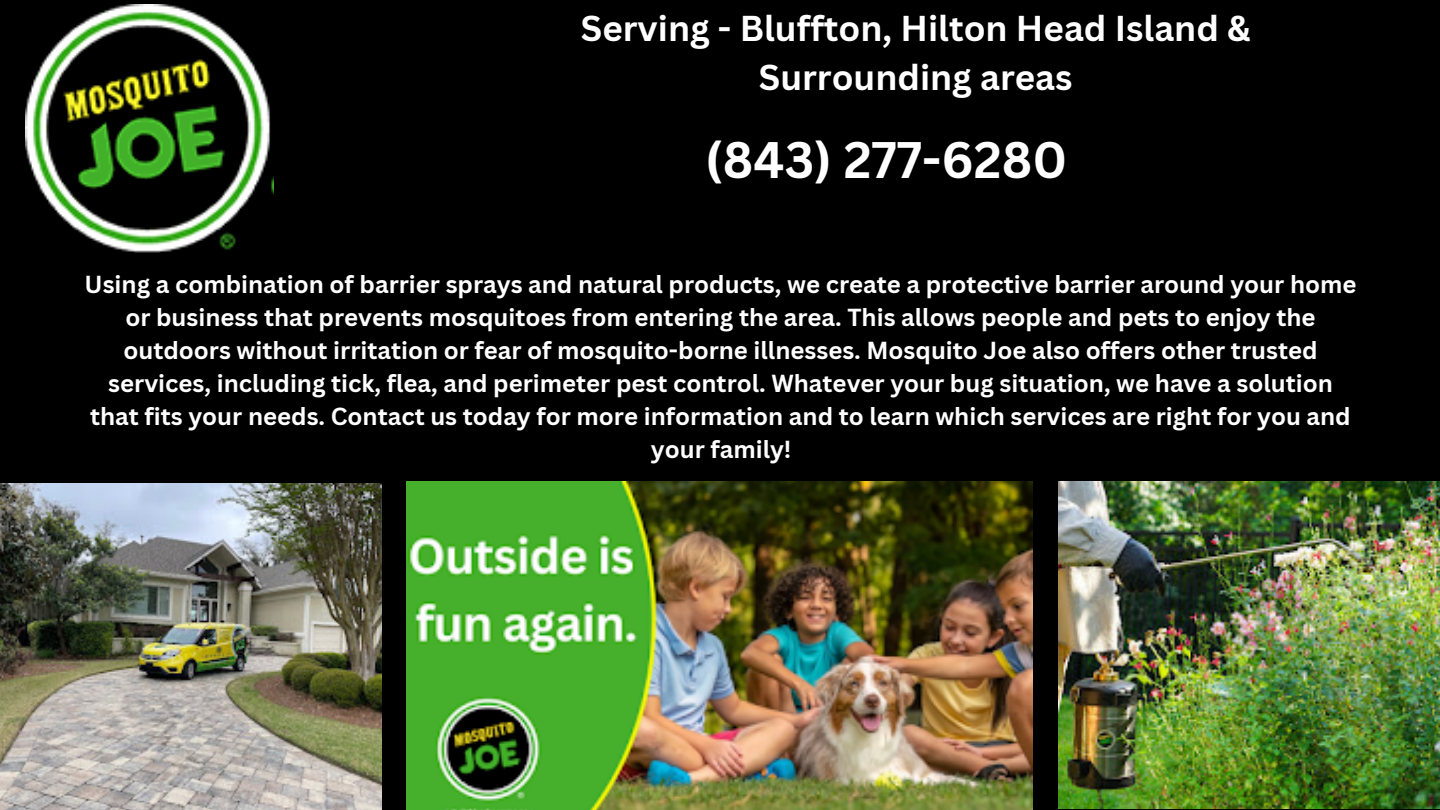
<style>
.page{position:relative;width:1440px;height:810px;background:#000}
.page>*{position:absolute;margin:0;border:0;box-sizing:border-box;transform-origin:0 0}
.t1{font:700 50px "Canva Sans";color:#fff}
.t2{font:700 35px/48.8px "Canva Sans";color:#fff;text-align:center}
.t3{font:700 24px/33px "Canva Sans";color:#fff;text-align:center}
</style>
<div class="page">
<img style="left:407px;top:482px;width:625px;height:328px">
<img style="left:0;top:483px;width:382px;height:327px">
<img style="left:1058px;top:482px;width:382px;height:327px">
<img style="left:26px;top:5px;width:247px;height:248px">
<h2 class="t2" style="left:581px;top:3px;width:671px">Serving - Bluffton, Hilton Head Island &amp;<br>Surrounding areas</h2>
<h1 class="t1" style="left:705px;top:125px;width:363px">(843) 277-6280</h1>
<p class="t3" style="left:85px;top:267px;width:1273px">Using a combination of barrier sprays and natural products, we create a protective barrier around your home or business that prevents mosquitoes from entering the area. This allows people and pets to enjoy the outdoors without irritation or fear of mosquito-borne illnesses. Mosquito Joe also offers other trusted services, including tick, flea, and perimeter pest control. Whatever your bug situation, we have a solution that fits your needs. Contact us today for more information and to learn which services are right for you and your family!</p>
</div>
